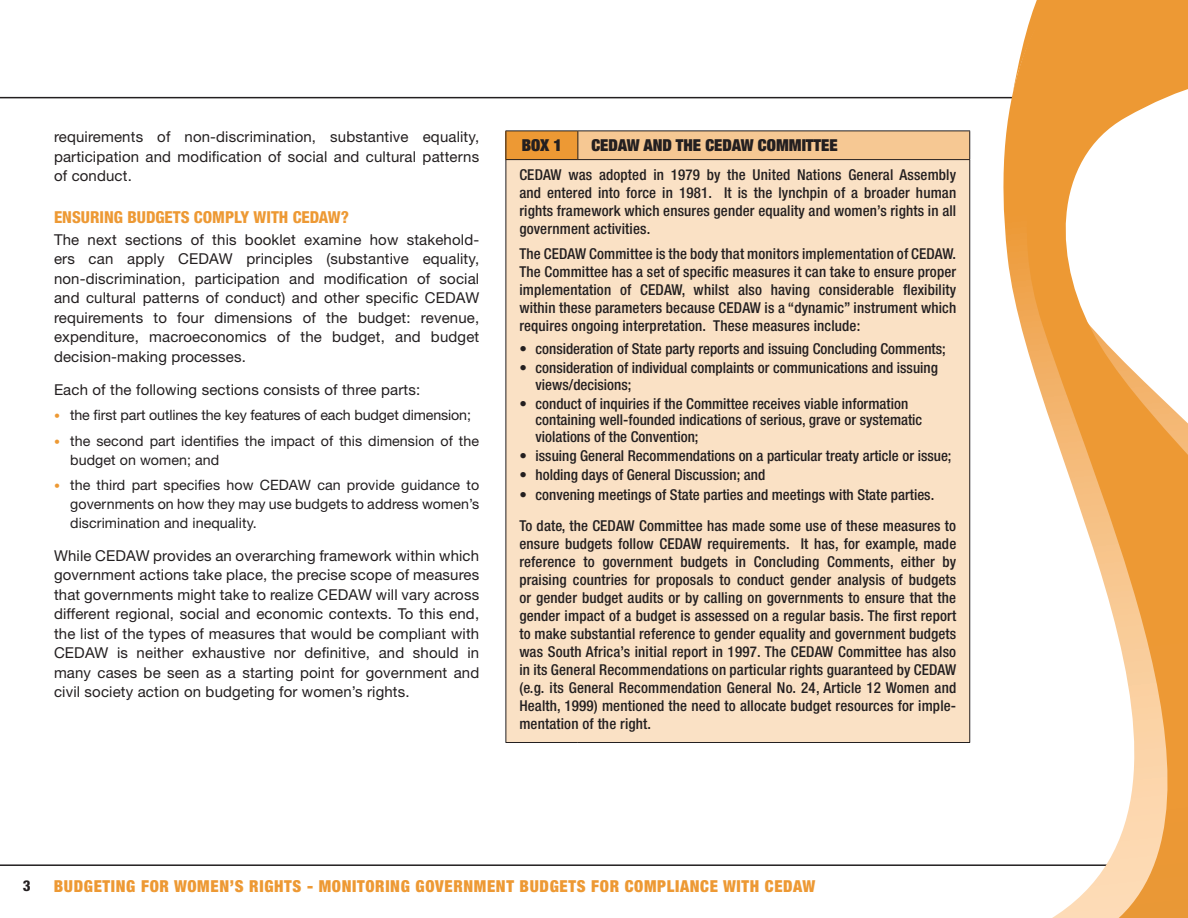
<style>
.page{position:relative;width:1188px;height:918px;background:#fff}
.page>*{position:absolute;margin:0;border:0;box-sizing:border-box;transform-origin:0 0}
.t1{font:900 condensed 16.5px "Helvetica Neue";letter-spacing:.04em;color:#ed9934}
._2__SUBHEAD{font:800 condensed 16.5px "Helvetica Neue";color:#ed9934}
._5__BOX_HEADLINE{font:900 expanded 16.5px "Helvetica Neue";color:#231f20}
._5a__BOX_NUMBER{font:900 expanded 16.5px "Helvetica Neue";color:#231f20}
._5a__BOX_BODY{font:500 condensed 15px/18px "Helvetica Neue";letter-spacing:.01em;color:#231f20;text-align:justify}
._3__BODY_COPY{font:15px/19.5px "Helvetica Neue";letter-spacing:.01em;color:#231f20;text-align:justify}
._5b__BOX_BODY_BULLET{font:500 condensed 15px/16.5px "Helvetica Neue";color:#231f20}
._3b__BODY_BEFORE_BUL{font:15px "Helvetica Neue";letter-spacing:.01em;color:#231f20}
._4b__LAST_BULLET{font:14.25px/18.8px "Helvetica Neue";letter-spacing:.005em;color:#231f20;text-align:justify}
._4__BULLETS{font:14.25px/18.8px "Helvetica Neue";letter-spacing:.005em;color:#231f20}
.t2{font:12px/25.5px "Helvetica Neue";color:#ed9934}
</style>
<div class="page">
<hr style="left:0;top:864px;width:1188px;height:2px;background:#231f20">
<hr style="left:0;top:97px;width:1155px;height:1px;background:#231f20">
<svg style="left:836px;top:0;width:352px;height:918px"></svg>
<svg style="left:1012px;top:0;width:79px;height:95px;background:#efa750"></svg>
<div style="left:506px;top:131px;width:72px;height:29px;background:#ed9934"></div>
<div style="left:578px;top:131px;width:392px;height:29px;background:#f6c893"></div>
<div style="left:506px;top:160px;width:464px;height:583px;background:#fae1c5"></div>
<hr style="left:506px;top:130px;width:72px;height:1px;background:#231f20">
<svg style="left:506px;top:131px;width:1px;height:28px"></svg>
<hr style="left:578px;top:130px;width:392px;height:1px;background:#231f20">
<svg style="left:578px;top:131px;width:1px;height:28px"></svg>
<svg style="left:969px;top:131px;width:1px;height:28px"></svg>
<hr style="left:506px;top:159px;width:72px;height:1px;background:#231f20">
<hr style="left:506px;top:160px;width:1px;height:582px;background:#231f20">
<hr style="left:578px;top:159px;width:392px;height:1px;background:#231f20">
<hr style="left:969px;top:160px;width:1px;height:582px;background:#231f20">
<hr style="left:506px;top:742px;width:72px;height:1px;background:#231f20">
<hr style="left:578px;top:742px;width:392px;height:1px;background:#231f20">
<p class="_3__BODY_COPY" style="left:54px;top:127px;width:427px">requirements of non-discrimination, substantive equality, participation and modification of social and cultural patterns of conduct.</p>
<p class="_2__SUBHEAD" style="left:54px;top:207px;width:18px">ENSURING</p>
<p class="_2__SUBHEAD" style="left:127px;top:207px;width:10px">BUDGETS</p>
<p class="_2__SUBHEAD" style="left:194px;top:207px;width:11px">COMPL</p>
<p class="_2__SUBHEAD" style="left:240px;top:207px;width:23px">Y WITH</p>
<p class="_2__SUBHEAD" style="left:293px;top:207px;width:58px">CEDAW?</p>
<p class="_3__BODY_COPY" style="left:54px;top:230px;width:427px">The next sections of this booklet examine how stakehold&shy;ers can apply CEDAW principles (substantive equality, non-discrimination, participation and modification of social and cultural patterns of conduct) and other specific CEDAW requirements to four dimensions of the budget: revenue, expenditure, macroeconomics of the budget, and budget decision-making processes.</p>
<p class="_3b__BODY_BEFORE_BUL" style="left:54px;top:381px;width:368px">Each of the following sections consists of three parts:</p>
<p class="_4__BULLETS" style="left:70px;top:406px;width:402px">the first part outlines the key features of each budget dimension;</p>
<p class="_4__BULLETS" style="left:70px;top:431px;width:411px">the second part identifies the impact of this dimension of the budget on women; and</p>
<p class="_4b__LAST_BULLET" style="left:70px;top:476px;width:411px">the third part specifies how CEDAW can provide guidance to governments on how they may use budgets to address women’s discrimination and inequality.</p>
<p class="_3__BODY_COPY" style="left:54px;top:545px;width:427px">While CEDAW provides an overarching framework within which government actions take place, the precise scope of measures that governments might take to realize CEDAW will vary across different regional, social and economic contexts. To this end, the list of the types of measures that would be compliant with CEDAW is neither exhaustive nor definitive, and should in many cases be seen as a starting point for government and civil society action on budgeting for women’s rights.</p>
<p class="t2" style="left:54px;top:403px;width:7px">• •</p>
<p class="t2" style="left:54px;top:473px;width:7px">•</p>
<p class="_5a__BOX_NUMBER" style="left:522px;top:135px;width:42px">BOX 1</p>
<p class="_5__BOX_HEADLINE" style="left:591px;top:135px;width:248px">CEDAW AND THE CEDAW COMMITTEE</p>
<p class="_5a__BOX_BODY" style="left:519px;top:165px;width:438px">CEDAW was adopted in 1979 by the United Nations General Assembly and entered into force in 1981. It is the lynchpin of a broader human rights framework which ensures gender equality and women’s rights in all government activities.</p>
<p class="_5a__BOX_BODY" style="left:519px;top:244px;width:438px">The CEDAW Committee is the body that monitors implementation of CEDAW.<br>The Committee has a set of specific measures it can take to ensure proper implementation of CEDAW, whilst also having considerable flexibility within these parameters because CEDAW is a “dynamic” instrument which requires ongoing interpretation. These measures include:</p>
<p class="_5b__BOX_BODY_BULLET" style="left:519px;top:340px;width:428px">• consideration of State party reports and issuing Concluding Comments;</p>
<p class="_5b__BOX_BODY_BULLET" style="left:536px;top:359px;width:404px;text-indent:-16px">• consideration of individual complaints or communications and issuing views/decisions;</p>
<p class="_5b__BOX_BODY_BULLET" style="left:536px;top:395px;width:388px;text-indent:-16px">• conduct of inquiries if the Committee receives viable information containing well-founded indications of serious, grave or systematic violations of the Convention;</p>
<p class="_5b__BOX_BODY_BULLET" style="left:519px;top:447px;width:434px">• issuing General Recommendations on a particular treaty article or issue;</p>
<p class="_5b__BOX_BODY_BULLET" style="left:519px;top:467px;width:247px">• holding days of General Discussion; and</p>
<p class="_5b__BOX_BODY_BULLET" style="left:519px;top:486px;width:416px">• convening meetings of State parties and meetings with State parties.</p>
<p class="_5a__BOX_BODY" style="left:519px;top:516px;width:438px">To date, the CEDAW Committee has made some use of these measures to ensure budgets follow CEDAW requirements. It has, for example, made reference to government budgets in Concluding Comments, either by praising countries for proposals to conduct gender analysis of budgets or gender budget audits or by calling on governments to ensure that the gender impact of a budget is assessed on a regular basis. The first report to make substantial reference to gender equality and government budgets was South Africa’s initial report in 1997. The CEDAW Committee has also in its General Recommendations on particular rights guaranteed by CEDAW (e.g. its General Recommendation General No. 24, Article 12 Women and Health, 1999) mentioned the need to allocate budget resources for imple&shy;mentation of the right.</p>
<p class="t1" style="left:54px;top:876px;width:763px">BUDGETING FOR WOMEN’S RIGHTS - MONITORING GOVERNMENT BUDGETS FOR COMPLIANCE WITH CEDAW</p>
</div>
